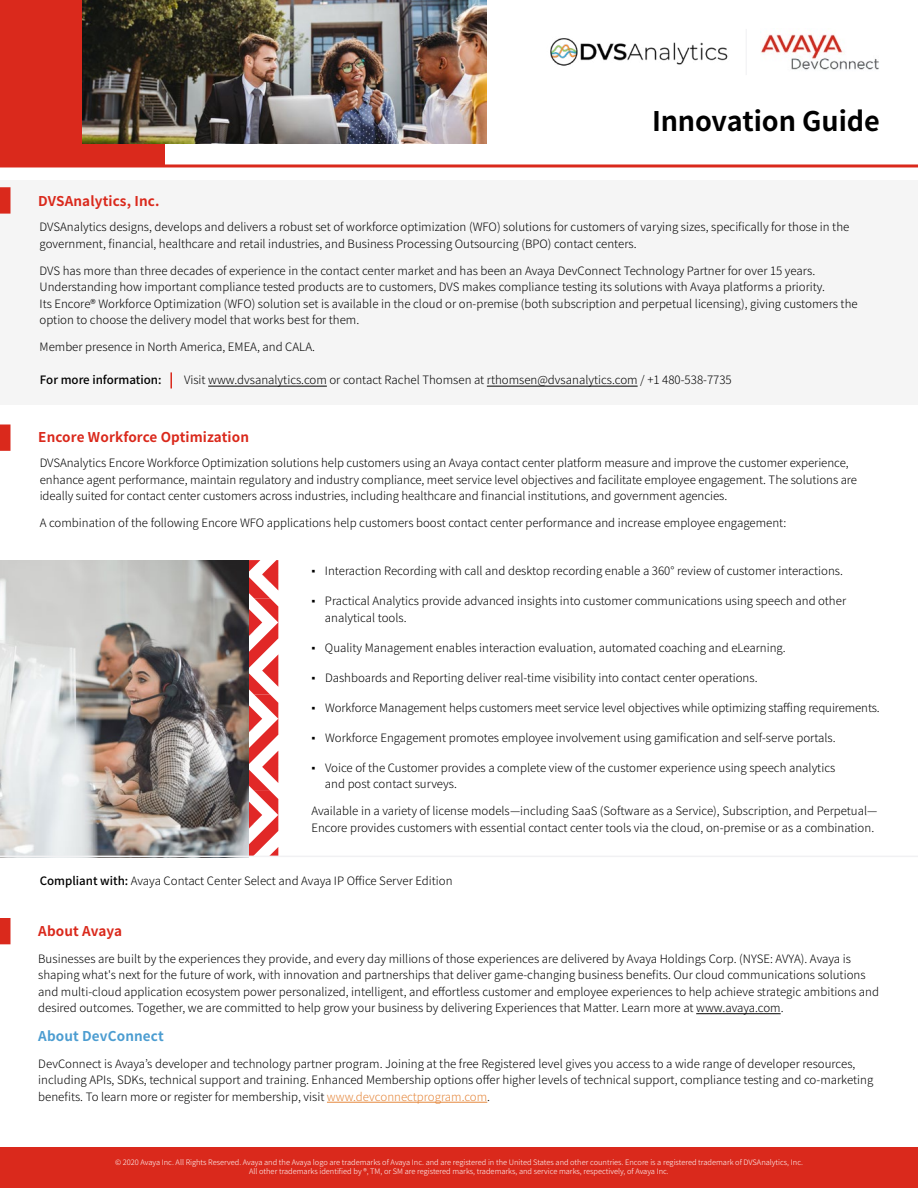
<style>
.page{position:relative;width:918px;height:1188px;background:#fff}
.page>*{position:absolute;margin:0;border:0;box-sizing:border-box;transform-origin:0 0}
.t1{font:700 27px "Noto Sans JP";letter-spacing:-.005em;color:#000}
.t2{font:700 13.5px "Noto Sans JP";letter-spacing:.01em;color:#da291c}
.t3{font:700 13.5px "Noto Sans JP";letter-spacing:.01em;color:#4c9dd1}
.t4{font:300 11.55px/16.5px "Noto Sans JP";color:#000}
.t5{font:500 11.55px "Noto Sans JP";color:#000}
.t6{font:300 7.5px/9.8px "Noto Sans JP";color:#fff;text-align:center}
.s1{font-family:"Arial";font-weight:400}
.s2{font-weight:500}
.s3{color:#e5873c}
</style>
<div class="page">
<div style="left:0;top:0;width:164px;height:166px;background:#da291c"></div>
<div style="left:0;top:180px;width:918px;height:225px;background:#f5f5f5"></div>
<div style="left:0;top:1148px;width:918px;height:40px;background:#da291c"></div>
<hr style="left:696px;top:1013px;width:85px;height:1px;background:#000">
<hr style="left:327px;top:1102px;width:160px;height:1px;background:#e5873c">
<img style="left:760px;top:31px;width:119px;height:39px">
<img style="left:550px;top:38px;width:178px;height:28px">
<hr style="left:208px;top:386px;width:119px;height:1px;background:#000">
<hr style="left:487px;top:386px;width:151px;height:1px;background:#000">
<svg style="left:170px;top:372px;width:2px;height:16px"></svg>
<hr style="left:746px;top:29px;width:1px;height:46px;background:#f1f1f3">
<svg style="left:249px;top:560px;width:29px;height:296px"></svg>
<img style="left:0;top:560px;width:249px;height:296px">
<img style="left:83px;top:0;width:404px;height:143px">
<hr style="left:0;top:164px;width:918px;height:3px;background:#da291c">
<div style="left:0;top:187px;width:10px;height:27px;background:#da291c"></div>
<div style="left:0;top:424px;width:10px;height:27px;background:#da291c"></div>
<hr style="left:0;top:856px;width:918px;height:1px;background:#f1f1f3">
<div style="left:0;top:918px;width:10px;height:26px;background:#da291c"></div>
<p class="t2" style="left:38px;top:194px;width:123px">DVSAnalytics, Inc.</p>
<h1 class="t1" style="left:652px;top:106px;width:229px">Innovation Guide</h1>
<p class="t4" style="left:40px;top:219px;width:811px">DVSAnalytics designs, develops and delivers a robust set of workforce optimization (WFO) solutions for customers of varying sizes, specifically for those in the government, financial, healthcare and retail industries, and Business Processing Outsourcing (BPO) contact centers.</p>
<p class="t4" style="left:40px;top:262px;width:820px">DVS has more than three decades of experience in the contact center market and has been an Avaya DevConnect Technology Partner for over 15 years.<br>Understanding how important compliance tested products are to customers, DVS makes compliance testing its solutions with Avaya platforms a priority.<br>Its Encore® Workforce Optimization (WFO) solution set is available in the cloud or on-premise (both subscription and perpetual licensing), giving customers the option to choose the delivery model that works best for them.</p>
<p class="t4" style="left:40px;top:339px;width:277px">Member presence in North America, EMEA, and CALA.</p>
<p class="t5" style="left:40px;top:373px;width:123px">For more information:</p>
<p class="t4" style="left:184px;top:372px;width:549px">Visit www.dvsanalytics.com or contact Rachel Thomsen at rthomsen@dvsanalytics.com / +1 480-538-7735</p>
<p class="t2" style="left:38px;top:429px;width:212px">Encore Workforce Optimization</p>
<p class="t4" style="left:40px;top:455px;width:819px">DVSAnalytics Encore Workforce Optimization solutions help customers using an Avaya contact center platform measure and improve the customer experience, enhance agent performance, maintain regulatory and industry compliance, meet service level objectives and facilitate employee engagement. The solutions are ideally suited for contact center customers across industries, including healthcare and financial institutions, and government agencies.</p>
<p class="t4" style="left:40px;top:515px;width:748px">A combination of the following Encore WFO applications help customers boost contact center performance and increase employee engagement:</p>
<p class="t4" style="left:311px;top:563px;width:533px"><span class="s1">▪</span> Interaction Recording with call and desktop recording enable a 360° review of customer interactions.</p>
<p class="t4" style="left:325px;top:593px;width:523px;text-indent:-14px"><span class="s1">▪</span> Practical Analytics provide advanced insights into customer communications using speech and other analytical tools.</p>
<p class="t4" style="left:311px;top:639px;width:476px"><span class="s1">▪</span> Quality Management enables interaction evaluation, automated coaching and eLearning.</p>
<p class="t4" style="left:312px;top:669px;width:448px"><span class="s1">▪</span> Dashboards and Reporting deliver real-time visibility into contact center operations.</p>
<p class="t4" style="left:312px;top:699px;width:570px"><span class="s1">▪</span> Workforce Management helps customers meet service level objectives while optimizing staffing requirements.</p>
<p class="t4" style="left:312px;top:729px;width:526px"><span class="s1">▪</span> Workforce Engagement promotes employee involvement using gamification and self-serve portals.</p>
<p class="t4" style="left:325px;top:759px;width:512px;text-indent:-13px"><span class="s1">▪</span> Voice of the Customer provides a complete view of the customer experience using speech analytics and post contact surveys.</p>
<p class="t4" style="left:311px;top:803px;width:567px">Available in a variety of license models—including SaaS (Software as a Service), Subscription, and Perpetual—<br>Encore provides customers with essential contact center tools via the cloud, on-premise or as a combination.</p>
<p class="t4" style="left:40px;top:873px;width:414px"><span class="s2">Compliant with:</span> Avaya Contact Center Select and Avaya IP Office Server Edition</p>
<p class="t2" style="left:38px;top:923px;width:85px">About Avaya</p>
<p class="t4" style="left:38px;top:950px;width:842px">Businesses are built by the experiences they provide, and every day millions of those experiences are delivered by Avaya Holdings Corp. (NYSE: AVYA). Avaya is shaping what's next for the future of work, with innovation and partnerships that deliver game-changing business benefits. Our cloud communications solutions and multi-cloud application ecosystem power personalized, intelligent, and effortless customer and employee experiences to help achieve strategic ambitions and desired outcomes. Together, we are committed to help grow your business by delivering Experiences that Matter. Learn more at www.avaya.com.</p>
<p class="t3" style="left:38px;top:1028px;width:127px">About DevConnect</p>
<p class="t4" style="left:38px;top:1055px;width:837px">DevConnect is Avaya’s developer and technology partner program. Joining at the free Registered level gives you access to a wide range of developer resources, including APIs, SDKs, technical support and training. Enhanced Membership options offer higher levels of technical support, compliance testing and co-marketing benefits. To learn more or register for membership, visit <span class="s3">www.devconnectprogram.com</span>.</p>
<p class="t6" style="left:115px;top:1157px;width:689px">© 2020 Avaya Inc. All Rights Reserved. Avaya and the Avaya logo are trademarks of Avaya Inc. and are registered in the United States and other countries. Encore is a registered trademark of DVSAnalytics, Inc.<br>All other trademarks identified by ®, TM, or SM are registered marks, trademarks, and service marks, respectively, of Avaya Inc.</p>
</div>
